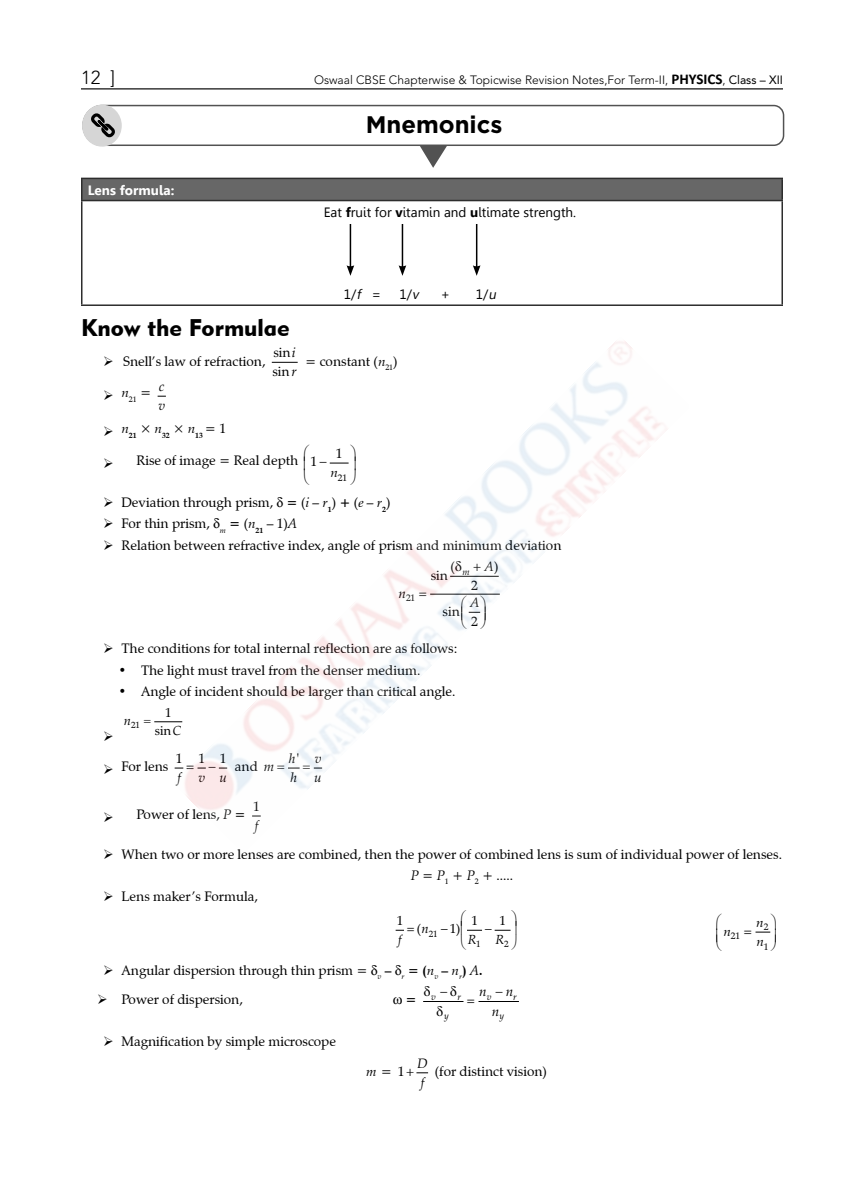
<style>
.page{position:relative;width:864px;height:1188px;background:#fff}
.page>*{position:absolute;margin:0;border:0;box-sizing:border-box;transform-origin:0 0}
.t1{font:24px "Geometric 415 BT Black A";color:#000}
.t2{font:700 24px "Gotham";color:#000}
.t3{font:300 18.75px "Avenir LT Std";color:#000}
.t4{font:13.5px/19.4px "Zapf Calligraphic 801 BT";color:#000}
.t5{font:13.5px "Gisha";color:#000}
.t6{font:italic 13.5px/19.4px "Zapf Calligraphic 801 BT";color:#000}
.t7{font:700 13.5px "Gisha";color:#fff}
.t8{font:700 13.5px "Zapf Calligraphic 801 BT";color:#000}
.t9{font:13.05px "Zapf Calligraphic 801 BT";color:#000}
.t10{font:italic 13.05px "Zapf Calligraphic 801 BT";color:#000}
.t11{font:12.9px "Zapf Calligraphic 801 BT";color:#000}
.t12{font:italic 12.9px "Zapf Calligraphic 801 BT";color:#000}
.t13{font:300 12px "Avenir LT Std";color:#000}
.t14{font:9.45px/19.4px "Zapf Calligraphic 801 BT";color:#000}
.t15{font:italic 9.45px "Zapf Calligraphic 801 BT";color:#000}
.t16{font:9.15px "Zapf Calligraphic 801 BT";color:#000}
.t17{font:9px "Zapf Calligraphic 801 BT";color:#000}
.t18{font:700 7.8px "Zapf Calligraphic 801 BT";color:#000}
.s1{font-family:"Calibri";font-weight:700;font-size:15px}
.s2{font-weight:400}
.s3{font-weight:700}
.s4{font-style:italic}
.s5{font-style:normal}
</style>
<div class="page">
<hr style="left:81px;top:88px;width:702px;height:1px;background:#a8a8a8">
<hr style="left:81px;top:89px;width:702px;height:1px;background:#000">
<svg style="left:82px;top:104px;width:702px;height:63px"></svg>
<div style="left:82px;top:178px;width:700px;height:23px;background:#676767"></div>
<hr style="left:81px;top:178px;width:702px;height:1px;background:#2d2d2d">
<svg style="left:81px;top:179px;width:1px;height:21px"></svg>
<svg style="left:782px;top:179px;width:1px;height:21px"></svg>
<hr style="left:81px;top:200px;width:702px;height:1px;background:#2d2d2d">
<hr style="left:81px;top:201px;width:1px;height:103px;background:#2d2d2d">
<hr style="left:782px;top:201px;width:1px;height:103px;background:#2d2d2d">
<hr style="left:81px;top:304px;width:702px;height:2px;background:#2d2d2d">
<hr style="left:350px;top:224px;width:1px;height:44px;background:#000">
<svg style="left:347px;top:265px;width:7px;height:11px"></svg>
<hr style="left:402px;top:224px;width:1px;height:44px;background:#000">
<svg style="left:399px;top:265px;width:7px;height:11px"></svg>
<hr style="left:476px;top:224px;width:1px;height:44px;background:#000">
<svg style="left:473px;top:265px;width:8px;height:11px"></svg>
<hr style="left:423px;top:1001px;width:40px;height:1px;background:#000">
<hr style="left:479px;top:1001px;width:40px;height:1px;background:#000">
<img style="left:182px;top:341px;width:480px;height:476px">
<svg style="left:304px;top:445px;width:5px;height:40px"></svg>
<svg style="left:277px;top:497px;width:6px;height:10px"></svg>
<svg style="left:214px;top:518px;width:6px;height:11px"></svg>
<svg style="left:419px;top:592px;width:7px;height:4px"></svg>
<svg style="left:474px;top:564px;width:7px;height:7px"></svg>
<svg style="left:462px;top:596px;width:24px;height:33px"></svg>
<svg style="left:456px;top:561px;width:6px;height:10px"></svg>
<svg style="left:154px;top:721px;width:28px;height:2px"></svg>
<svg style="left:277px;top:766px;width:45px;height:3px"></svg>
<svg style="left:396px;top:929px;width:8px;height:2px"></svg>
<svg style="left:755px;top:931px;width:16px;height:2px"></svg>
<svg style="left:416px;top:1072px;width:12px;height:2px"></svg>
<svg style="left:320px;top:445px;width:36px;height:40px"></svg>
<svg style="left:175px;top:766px;width:52px;height:3px"></svg>
<svg style="left:467px;top:929px;width:44px;height:2px"></svg>
<h2 class="t3" style="left:81px;top:67px;width:36px">12 ]</h2>
<p class="t13" style="left:314px;top:73px;width:470px">Oswaal CBSE Chapterwise &amp; Topicwise Revision Notes,For Term-II, <span class="s1">PHYSICS</span>, <span class="s2">Class – XII</span></p>
<h1 class="t2" style="left:366px;top:111px;width:138px">Mnemonics</h1>
<p class="t7" style="left:88px;top:182px;width:88px">Lens formula:</p>
<p class="t5" style="left:324px;top:204px;width:254px">Eat <span class="s3">f</span>ruit for <span class="s3">v</span>itamin and <span class="s3">u</span>ltimate strength.</p>
<p class="t5" style="left:344px;top:287px;width:39px">1/<span class="s4">f</span> =</p>
<p class="t5" style="left:399px;top:287px;width:23px">1/<span class="s4">v</span></p>
<p class="t5" style="left:441px;top:287px;width:11px">+</p>
<p class="t5" style="left:476px;top:287px;width:24px">1/<span class="s4">u</span></p>
<h1 class="t1" style="left:81px;top:313px;width:210px">Know the Formulae</h1>
<p class="t4" style="left:103px;top:352px;width:164px">➢ Snell’s law of refraction,</p>
<p class="t4" style="left:272px;top:343px;width:26px">sin<span class="s4">i </span>sin<span class="s4">r</span></p>
<p class="t4" style="left:305px;top:352px;width:94px">= constant (<span class="s4">n</span><sub>21</sub>)</p>
<p class="t6" style="left:103px;top:383px;width:49px">➢ n<sub>21</sub> =</p>
<p class="t6" style="left:159px;top:377px;width:8px">c v</p>
<p class="t18" style="left:103px;top:430px;width:124px">➢ <sup>n</sup>21 <sup>×</sup> <sup>n</sup>32 <sup>×</sup> <sup>n</sup>13 <sup>=</sup> <sup>1</sup></p>
<p class="t4" style="left:103px;top:451px;width:215px">➢ Rise of image = Real depth 1</p>
<p class="t4" style="left:336px;top:444px;width:8px">1</p>
<p class="t14" style="left:338px;top:468px;width:11px">21</p>
<p class="t6" style="left:330px;top:463px;width:9px">n</p>
<p class="t4" style="left:103px;top:493px;width:289px">➢ Deviation through prism, <span class="s3">=</span> (<span class="s4">i – r</span><sub>1</sub>) <span class="s3">+</span> (<span class="s4">e – r</span><sub>2</sub>)</p>
<p class="t4" style="left:103px;top:514px;width:195px">➢ For thin prism, <sub>m</sub> <span class="s3">=</span> (<span class="s4">n</span><sub>21</sub> – 1)<span class="s4">A</span></p>
<p class="t4" style="left:103px;top:535px;width:460px">➢ Relation between refractive index, angle of prism and minimum deviation</p>
<p class="t6" style="left:399px;top:583px;width:9px">n</p>
<p class="t4" style="left:450px;top:557px;width:6px">(</p>
<p class="t4" style="left:443px;top:602px;width:19px">sin</p>
<p class="t4" style="left:103px;top:639px;width:356px">➢ The conditions for total internal reflection are as follows:</p>
<p class="t4" style="left:119px;top:660px;width:303px">• The light must travel from the denser medium.</p>
<p class="t4" style="left:119px;top:682px;width:339px">• Angle of incident should be larger than critical angle.</p>
<p class="t12" style="left:124px;top:713px;width:9px">n</p>
<p class="t11" style="left:155px;top:723px;width:28px">sin<span class="s4">C</span></p>
<p class="t6" style="left:484px;top:557px;width:16px">A<span class="s5">)</span></p>
<p class="t15" style="left:463px;top:566px;width:9px">m</p>
<p class="t4" style="left:431px;top:566px;width:19px">sin</p>
<p class="t4" style="left:471px;top:576px;width:8px">2</p>
<p class="t4" style="left:471px;top:612px;width:8px">2</p>
<p class="t14" style="left:406px;top:589px;width:11px">21</p>
<p class="t6" style="left:470px;top:593px;width:11px">A</p>
<p class="t11" style="left:165px;top:704px;width:8px">1</p>
<p class="t17" style="left:131px;top:720px;width:10px">21</p>
<p class="t4" style="left:235px;top:757px;width:41px">and <span class="s4">m</span></p>
<p class="t6" style="left:289px;top:748px;width:12px">h<span class="s5">' </span>h</p>
<p class="t6" style="left:314px;top:748px;width:9px">v u</p>
<p class="t4" style="left:103px;top:805px;width:144px">➢ Power of lens, <span class="s4">P</span> <span class="s3">=</span></p>
<p class="t4" style="left:176px;top:749px;width:52px">111</p>
<p class="t6" style="left:177px;top:768px;width:5px">f</p>
<p class="t6" style="left:198px;top:768px;width:30px">v u</p>
<p class="t4" style="left:103px;top:757px;width:67px">➢ For lens</p>
<p class="t4" style="left:253px;top:796px;width:8px">1</p>
<p class="t6" style="left:255px;top:816px;width:5px">f</p>
<p class="t4" style="left:411px;top:843px;width:373px;line-height:21.1px;text-indent:-308px">➢ When two or more lenses are combined, then the power of combined lens is sum of individual power of lenses.<br><span class="s4">P</span> = <span class="s4">P</span><sub>1</sub> + <span class="s4">P</span><sub>2</sub> + .....</p>
<p class="t4" style="left:103px;top:887px;width:156px">➢ Lens maker’s Formula,</p>
<p class="t9" style="left:397px;top:913px;width:8px">1</p>
<p class="t9" style="left:441px;top:921px;width:21px">−1)</p>
<p class="t9" style="left:471px;top:913px;width:8px">1</p>
<p class="t9" style="left:499px;top:913px;width:8px">1</p>
<p class="t6" style="left:723px;top:921px;width:9px">n</p>
<p class="t6" style="left:756px;top:913px;width:9px">n n</p>
<p class="t14" style="left:731px;top:926px;width:11px">21</p>
<p class="t14" style="left:764px;top:917px;width:6px">2<br>1</p>
<p class="t9" style="left:417px;top:921px;width:13px">(<span class="s4">n</span></p>
<p class="t16" style="left:429px;top:928px;width:10px">21</p>
<p class="t10" style="left:398px;top:931px;width:5px">f</p>
<p class="t10" style="left:468px;top:931px;width:10px">R</p>
<p class="t10" style="left:496px;top:931px;width:10px">R</p>
<p class="t16" style="left:476px;top:939px;width:6px">1</p>
<p class="t16" style="left:504px;top:939px;width:6px">2</p>
<p class="t4" style="left:103px;top:961px;width:381px">➢ Angular dispersion through thin prism = <sub>v</sub> <span class="s3">–</span> <sub>r</sub> <span class="s3">= (</span><span class="s4">n</span><sub>v</sub> <span class="s3">–</span> <span class="s4">n</span><sub>r</sub><span class="s3">)</span> <span class="s4">A</span><span class="s3">.</span></p>
<p class="t4" style="left:97px;top:989px;width:147px">➢ Power of dispersion,</p>
<p class="t8" style="left:406px;top:991px;width:32px">= <sup>v</sup></p>
<p class="t15" style="left:458px;top:991px;width:5px">r</p>
<p class="t15" style="left:444px;top:1010px;width:6px">y</p>
<p class="t6" style="left:479px;top:982px;width:9px">n</p>
<p class="t6" style="left:492px;top:982px;width:23px">−n n</p>
<p class="t15" style="left:487px;top:991px;width:6px">v</p>
<p class="t15" style="left:513px;top:991px;width:5px">r</p>
<p class="t15" style="left:500px;top:1010px;width:6px">y</p>
<p class="t4" style="left:103px;top:1031px;width:234px">➢ Magnification by simple microscope</p>
<p class="t4" style="left:366px;top:1062px;width:40px"><span class="s4">m</span> = 1</p>
<p class="t6" style="left:417px;top:1053px;width:12px">D f</p>
<p class="t4" style="left:435px;top:1062px;width:114px">(for distinct vision)</p>
</div>
